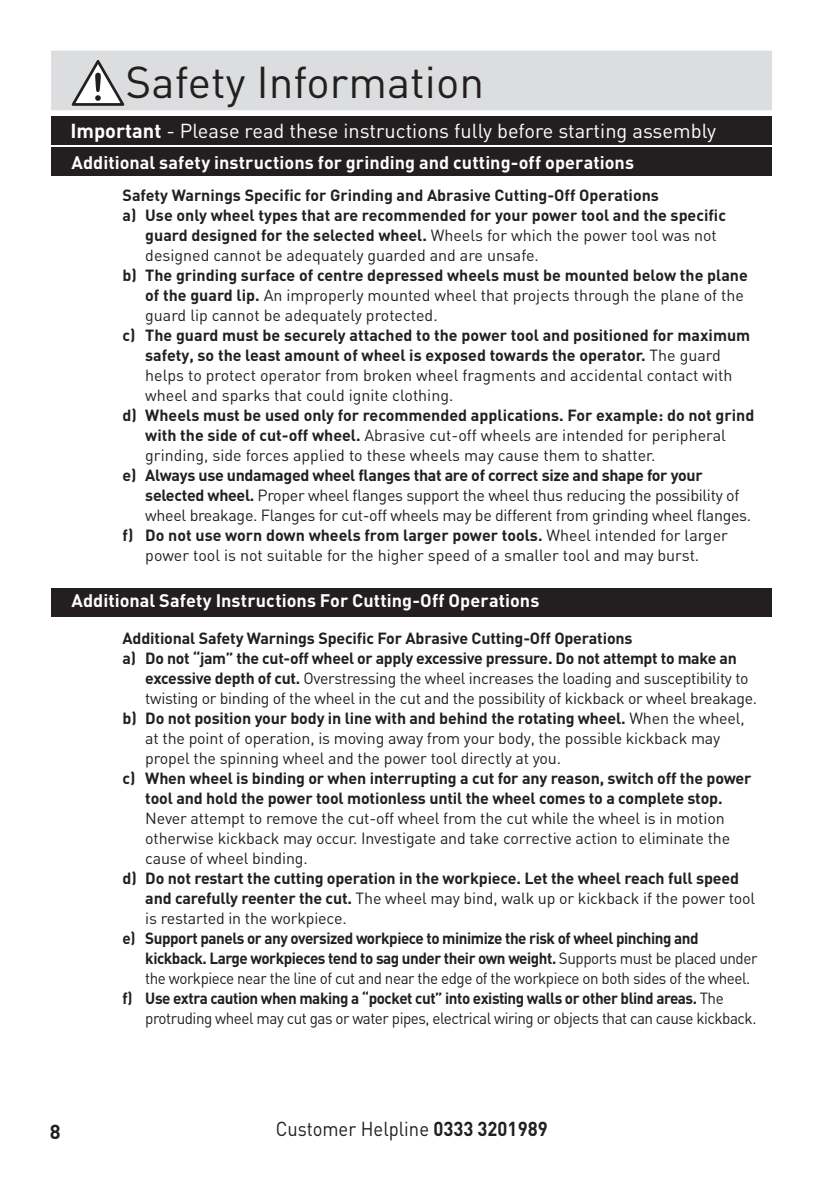
<style>
.page{position:relative;width:823px;height:1191px;background:#fff}
.page>*{position:absolute;margin:0;border:0;box-sizing:border-box;transform-origin:0 0}
.t1{font:44px "DIN";color:#231f20}
.t2{font:20px "DIN";color:#fff}
.t3{font:20px "DIN";color:#231f20;scale:.92 1}
.t4{font:700 20px "DIN";color:#231f20}
.t5{font:700 18px "DIN";letter-spacing:.005em;color:#fff}
.t6{font:700 16px/20px "DIN";letter-spacing:-.01em;color:#231f20}
.t7{font:16px/20px "DIN";letter-spacing:-.01em;color:#231f20}
.t8{font:700 16px "DIN";letter-spacing:-.03em;color:#231f20;scale:.95 1}
.t9{font:16px "DIN";letter-spacing:-.03em;color:#231f20;scale:.95 1}
.s1{font-weight:700}
.s2{font-weight:400}
</style>
<div class="page">
<div style="left:51px;top:51px;width:720px;height:59px;background:#dcdddf"></div>
<div style="left:51px;top:116px;width:720px;height:28px;background:#231f20"></div>
<div style="left:51px;top:147px;width:720px;height:28px;background:#231f20"></div>
<svg style="left:72px;top:60px;width:52px;height:46px"></svg>
<div style="left:51px;top:588px;width:720px;height:28px;background:#231f20"></div>
<h1 class="t1" style="left:125px;top:55px;width:360px">Safety Information</h1>
<p class="t2" style="left:70px;top:118px;width:646px"><span class="s1">Important</span> - Please read these instructions fully before starting assembly</p>
<p class="t5" style="left:71px;top:151px;width:564px">Additional safety instructions for grinding and cutting-off operations</p>
<p class="t6" style="left:122px;top:185px;width:537px">Safety Warnings Specific for Grinding and Abrasive Cutting-Off Operations</p>
<p class="t6" style="left:122px;top:205px;width:604px">a) Use only wheel types that are recommended for your power tool and the specific</p>
<p class="t6" style="left:145px;top:225px;width:572px">guard designed for the selected wheel. <span class="s2">Wheels for which the power tool was not</span></p>
<p class="t7" style="left:145px;top:245px;width:395px">designed cannot be adequately guarded and are unsafe.</p>
<p class="t7" style="left:145px;top:265px;width:603px;text-indent:-23px"><span class="s1">b) The grinding surface of centre depressed wheels must be mounted below the plane of the guard lip.</span> An improperly mounted wheel that projects through the plane of the guard lip cannot be adequately protected.</p>
<p class="t6" style="left:145px;top:325px;width:606px;text-indent:-23px">c) The guard must be securely attached to the power tool and positioned for maximum safety, so the least amount of wheel is exposed towards the operator. <span class="s2">The guard helps to protect operator from broken wheel fragments and accidental contact with wheel and sparks that could ignite clothing.</span></p>
<p class="t7" style="left:145px;top:405px;width:610px;text-indent:-23px"><span class="s1">d) Wheels must be used only for recommended applications. For example: do not grind with the side of cut-off wheel.</span> Abrasive cut-off wheels are intended for peripheral grinding, side forces applied to these wheels may cause them to shatter.</p>
<p class="t6" style="left:122px;top:465px;width:581px">e) Always use undamaged wheel flanges that are of correct size and shape for your</p>
<p class="t7" style="left:145px;top:485px;width:595px"><span class="s1">selected wheel.</span> Proper wheel flanges support the wheel thus reducing the possibility of</p>
<p class="t7" style="left:145px;top:505px;width:607px">wheel breakage. Flanges for cut-off wheels may be different from grinding wheel flanges.</p>
<p class="t6" style="left:122px;top:525px;width:606px">f) Do not use worn down wheels from larger power tools. <span class="s2">Wheel intended for larger</span></p>
<p class="t7" style="left:145px;top:545px;width:555px">power tool is not suitable for the higher speed of a smaller tool and may burst.</p>
<p class="t5" style="left:71px;top:589px;width:469px">Additional Safety Instructions For Cutting-Off Operations</p>
<p class="t6" style="left:122px;top:627px;width:511px">Additional Safety Warnings Specific For Abrasive Cutting-Off Operations</p>
<p class="t6" style="left:122px;top:647px;width:615px">a) Do not “jam” the cut-off wheel or apply excessive pressure. Do not attempt to make an</p>
<p class="t7" style="left:145px;top:667px;width:604px"><span class="s1">excessive depth of cut.</span> Overstressing the wheel increases the loading and susceptibility to</p>
<p class="t7" style="left:145px;top:687px;width:613px">twisting or binding of the wheel in the cut and the possibility of kickback or wheel breakage.</p>
<p class="t6" style="left:122px;top:707px;width:623px">b) Do not position your body in line with and behind the rotating wheel. <span class="s2">When the wheel,</span></p>
<p class="t7" style="left:145px;top:727px;width:576px">at the point of operation, is moving away from your body, the possible kickback may</p>
<p class="t7" style="left:145px;top:747px;width:417px">propel the spinning wheel and the power tool directly at you.</p>
<p class="t6" style="left:122px;top:767px;width:630px;text-align:center">c) When wheel is binding or when interrupting a cut for any reason, switch off the power tool and hold the power tool motionless until the wheel comes to a complete stop.</p>
<p class="t7" style="left:145px;top:807px;width:586px">Never attempt to remove the cut-off wheel from the cut while the wheel is in motion otherwise kickback may occur. Investigate and take corrective action to eliminate the cause of wheel binding.</p>
<p class="t6" style="left:145px;top:867px;width:611px;text-indent:-23px">d) Do not restart the cutting operation in the workpiece. Let the wheel reach full speed and carefully reenter the cut. <span class="s2">The wheel may bind, walk up or kickback if the power tool is restarted in the workpiece.</span></p>
<p class="t8" style="left:122px;top:927px;width:607px">e) Support panels or any oversized workpiece to minimize the risk of wheel pinching and</p>
<p class="t8" style="left:145px;top:947px;width:645px">kickback. Large workpieces tend to sag under their own weight. <span class="s2">Supports must be placed under</span></p>
<p class="t9" style="left:145px;top:968px;width:638px">the workpiece near the line of cut and near the edge of the workpiece on both sides of the wheel.</p>
<p class="t8" style="left:122px;top:987px;width:634px">f) Use extra caution when making a “pocket cut” into existing walls or other blind areas. <span class="s2">The</span></p>
<p class="t9" style="left:145px;top:1008px;width:644px">protruding wheel may cut gas or water pipes, electrical wiring or objects that can cause kickback.</p>
<p class="t4" style="left:50px;top:1118px;width:12px">8</p>
<p class="t3" style="left:275px;top:1116px;width:297px">Customer Helpline <span class="s1">0333 3201989</span></p>
</div>
